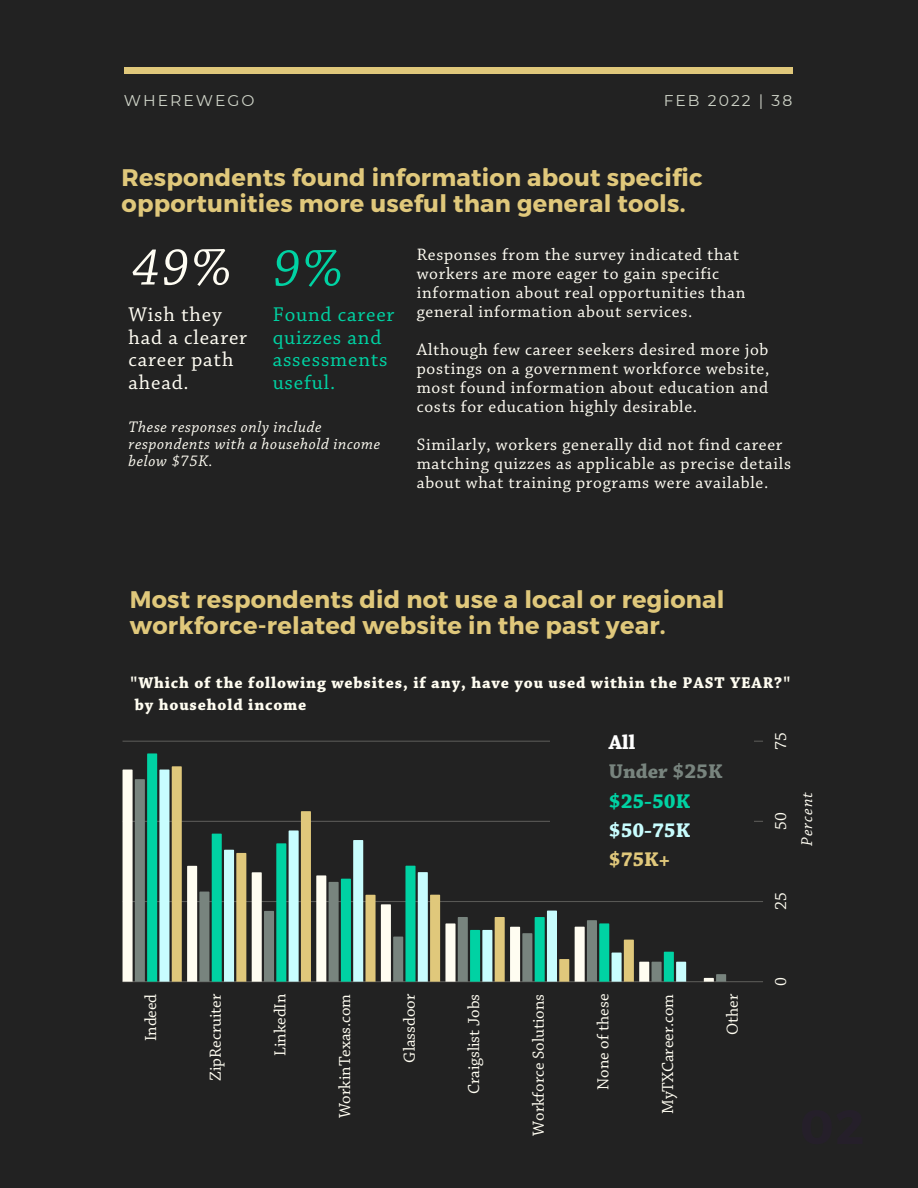
<style>
.page{position:relative;width:918px;height:1188px;background:#222}
.page>*{position:absolute;margin:0;border:0;box-sizing:border-box;transform-origin:0 0}
.t1{font:italic 54px "Chaparral Pro";color:#fffdf3}
.t2{font:italic 54px "Chaparral Pro";color:#00d2a3}
.t3{font:700 24px/25.8px "Montserrat";letter-spacing:.01em;color:#e0c87b}
.t4{font:21px/22.5px "Chaparral Pro";letter-spacing:.04em;color:#00d2a3}
.t5{font:21px/22.5px "Chaparral Pro";letter-spacing:.04em;color:#fffdf3}
.t6{font:700 21px "Chaparral Pro";color:#78847e}
.t7{font:700 21px "Chaparral Pro";color:#00d2a3}
.t8{font:700 21px "Chaparral Pro";color:#c8fdfe}
.t9{font:700 21px "Chaparral Pro";color:#e0c87b}
.t10{font:700 21px "Chaparral Pro";color:#fff}
.t11{font:17.4px/19px "Chaparral Pro";letter-spacing:.04em;color:#fffdf3}
.t12{font:16.95px "Chaparral Pro";color:#fffdf1}
.t13{font:700 16.5px/22.5px "Chaparral Pro";letter-spacing:.05em;color:#fffdf1}
.t14{font:italic 16.5px "Chaparral Pro";letter-spacing:.05em;color:#fffdf3}
.t15{font:italic 16.2px/17px "Chaparral Pro";letter-spacing:.04em;color:#fffdf3}
.t16{font:15.6px "Montserrat";letter-spacing:.13em;color:#cfd4c8}
</style>
<div class="page">
<div style="left:124px;top:67px;width:669px;height:7px;background:#e0c87b"></div>
<hr style="left:123px;top:981px;width:640px;height:1px;background:#fffdf1">
<hr style="left:123px;top:901px;width:640px;height:1px;background:#fffdf1">
<hr style="left:123px;top:821px;width:640px;height:1px;background:#fffdf1">
<hr style="left:123px;top:741px;width:640px;height:1px;background:#fffdf1">
<svg style="left:704px;top:974px;width:22px;height:8px"></svg>
<svg style="left:123px;top:753px;width:123px;height:229px"></svg>
<svg style="left:252px;top:811px;width:317px;height:171px"></svg>
<svg style="left:575px;top:920px;width:111px;height:62px"></svg>
<div style="left:550px;top:684px;width:204px;height:165px;background:#222"></div>
<p class="t16" style="left:124px;top:91px;width:132px">WHEREWEGO</p>
<p class="t16" style="left:664px;top:91px;width:130px">FEB 2022 | 38</p>
<h2 class="t3" style="left:121px;top:164px;width:583px">Respondents found information about specific opportunities more useful than general tools.</h2>
<h1 class="t1" style="left:132px;top:245px;width:102px">49%</h1>
<h1 class="t2" style="left:273px;top:245px;width:72px">9%</h1>
<p class="t5" style="left:129px;top:305px;width:120px">Wish they had a clearer career path ahead.</p>
<p class="t4" style="left:273px;top:305px;width:123px">Found career quizzes and assessments useful.</p>
<p class="t15" style="left:129px;top:419px;width:253px">These responses only include respondents with a household income below $75K.</p>
<p class="t11" style="left:417px;top:247px;width:330px">Responses from the survey indicated that workers are more eager to gain specific information about real opportunities than general information about services.</p>
<p class="t11" style="left:417px;top:342px;width:354px;text-align:justify">Although few career seekers desired more job postings on a government workforce website, most found information about education and costs for education highly desirable.</p>
<p class="t11" style="left:417px;top:437px;width:376px">Similarly, workers generally did not find career matching quizzes as applicable as precise details about what training programs were available.</p>
<h2 class="t3" style="left:130px;top:586px;width:596px">Most respondents did not use a local or regional workforce-related website in the past year.</h2>
<p class="t13" style="left:130px;top:672px;width:662px">"Which of the following websites, if any, have you used within the PAST YEAR?" by household income</p>
<p class="t10" style="left:609px;top:734px;width:28px">All</p>
<p class="t6" style="left:609px;top:763px;width:115px">Under $25K</p>
<p class="t7" style="left:609px;top:792px;width:83px">$25-50K</p>
<p class="t8" style="left:609px;top:821px;width:83px">$50-75K</p>
<p class="t9" style="left:609px;top:851px;width:63px">$75K+</p>
<p class="t12" style="left:774px;top:750px;width:19px;rotate:-90deg">75</p>
<p class="t12" style="left:774px;top:830px;width:19px;rotate:-90deg">50</p>
<p class="t12" style="left:774px;top:910px;width:19px;rotate:-90deg">25</p>
<p class="t14" style="left:800px;top:846px;width:55px;rotate:-90deg">Percent</p>
<p class="t12" style="left:144px;top:1041px;width:49px;rotate:-90deg">Indeed</p>
<p class="t12" style="left:208px;top:1081px;width:89px;rotate:-90deg">ZipRecruiter</p>
<p class="t12" style="left:273px;top:1056px;width:64px;rotate:-90deg">LinkedIn</p>
<p class="t12" style="left:337px;top:1118px;width:126px;rotate:-90deg">WorkinTexas.com</p>
<p class="t12" style="left:402px;top:1063px;width:70px;rotate:-90deg">Glassdoor</p>
<p class="t12" style="left:467px;top:1094px;width:102px;rotate:-90deg">Craigslist Jobs</p>
<p class="t12" style="left:531px;top:1136px;width:143px;rotate:-90deg">Workforce Solutions</p>
<p class="t12" style="left:596px;top:1090px;width:98px;rotate:-90deg">None of these</p>
<p class="t12" style="left:661px;top:1114px;width:122px;rotate:-90deg">MyTXCareer.com</p>
<p class="t12" style="left:725px;top:1035px;width:43px;rotate:-90deg">Other</p>
<p class="t12" style="left:774px;top:986px;width:10px;rotate:-90deg">0</p>
</div>
